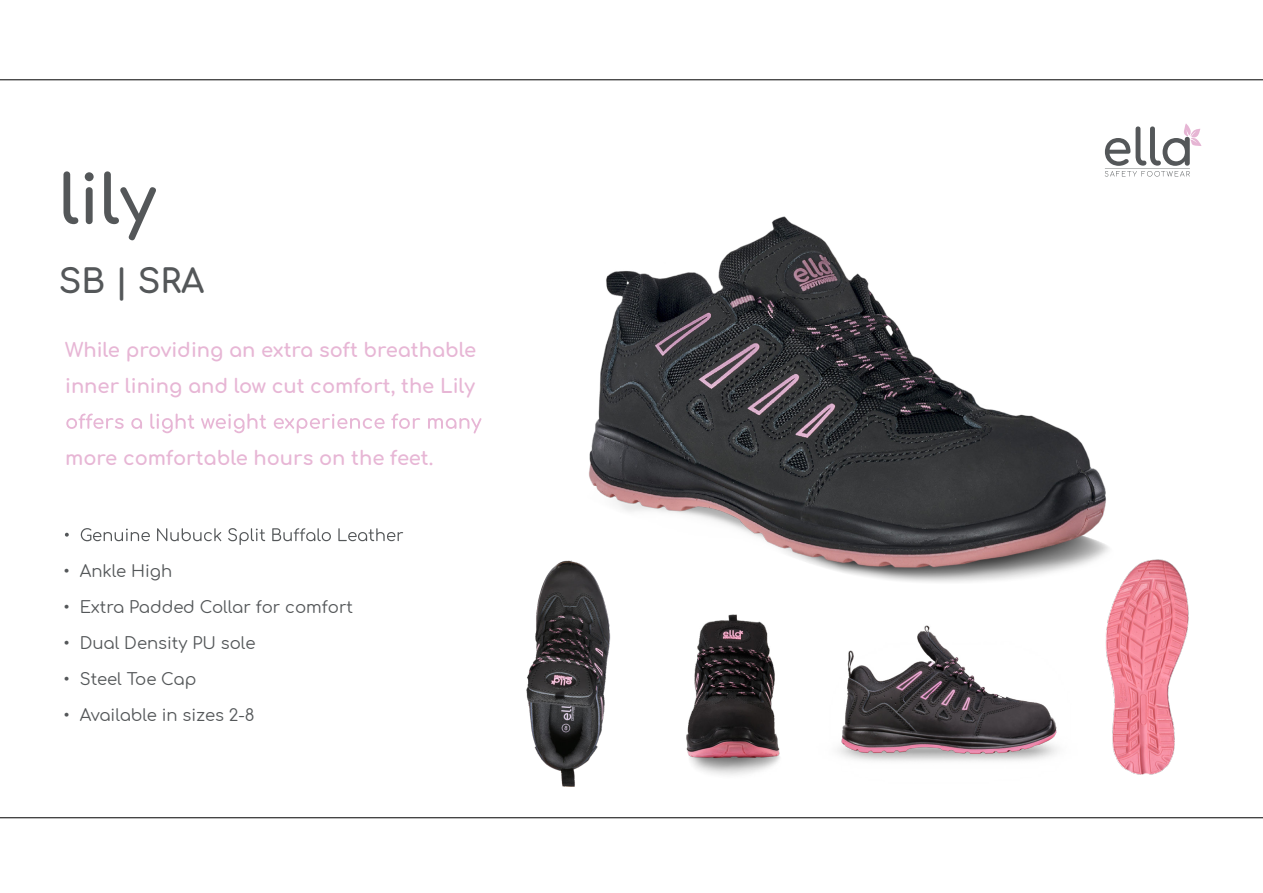
<style>
.page{position:relative;width:1263px;height:893px;background:#fff}
.page>*{position:absolute;margin:0;border:0;box-sizing:border-box;transform-origin:0 0}
.t1{font:700 67.5px "Comfortaa";color:#545759}
.t2{font:700 33px "Comfortaa";color:#545759}
.t3{font:700 19.5px/36px "Comfortaa";color:#e7b6d5}
.t4{font:16.5px/36px "Comfortaa";color:#545759}
</style>
<div class="page">
<svg style="left:66px;top:414px;width:415px;height:19px"></svg>
<svg style="left:65px;top:528px;width:338px;height:17px"></svg>
<hr style="left:0;top:79px;width:1263px;height:1px;background:#000">
<hr style="left:0;top:817px;width:1263px;height:1px;background:#000">
<img style="left:1105px;top:646px;width:78px;height:129px">
<img style="left:526px;top:646px;width:49px;height:141px">
<img style="left:932px;top:646px;width:125px;height:115px">
<img style="left:555px;top:646px;width:377px;height:139px">
<img style="left:481px;top:79px;width:739px;height:567px">
<h1 class="t1" style="left:59px;top:171px;width:99px">lily</h1>
<h2 class="t2" style="left:59px;top:267px;width:147px">SB | SRA</h2>
<p class="t3" style="left:65px;top:333px;width:413px">While providing an extra soft breathable inner lining and low cut comfort, the Lily</p>
<p class="t3" style="left:65px;top:441px;width:370px">more comfortable hours on the feet.</p>
<p class="t4" style="left:64px;top:555px;width:291px">ï Ankle High<br>ï Extra Padded Collar for comfort ï Dual Density PU sole<br>ï Steel Toe Cap<br>ï Available in sizes 2-8</p>
</div>
